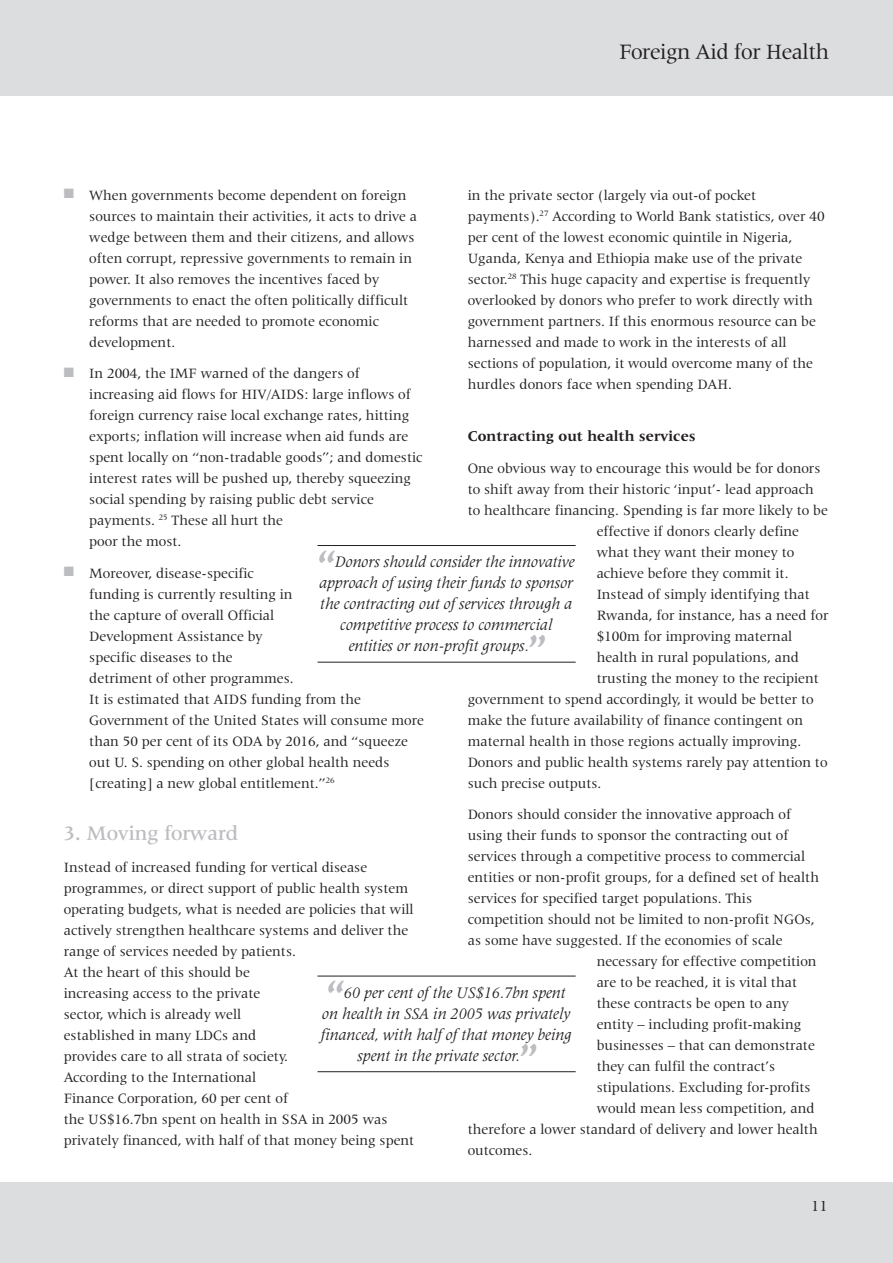
<style>
.page{position:relative;width:893px;height:1263px;background:#fff}
.page>*{position:absolute;margin:0;border:0;box-sizing:border-box;transform-origin:0 0}
.jh_pull_quote{font:600 48px "Adobe Jenson Pro";color:#bcbdc0}
.t1{font:22.5px "Latin 725 BT";letter-spacing:-.02em;color:#231f20}
.jh_b-head{font:500 21px "Latin 725 BT";color:#bcbdc0}
.jh_pull_quote-2{font:italic 16.5px "Latin 725 BT";color:#231f20}
.t2{font:15.75px "Latin 725 BT";color:#231f20}
.jh_c-head{font:700 15px "Latin 725 BT";color:#231f20}
.jh_body{font:14.7px/21px "Latin 725 BT";color:#231f20}
.jh_bullet{font:14.7px/21px "Latin 725 BT";color:#231f20}
.s1{color:#bcbdc0}
</style>
<div class="page">
<div style="left:0;top:1182px;width:893px;height:81px;background:#dcdddf"></div>
<div style="left:0;top:0;width:893px;height:96px;background:#dcdddf"></div>
<hr style="left:317px;top:976px;width:259px;height:1px;background:#231f20">
<hr style="left:317px;top:1071px;width:259px;height:1px;background:#231f20">
<hr style="left:317px;top:545px;width:259px;height:1px;background:#231f20">
<hr style="left:317px;top:662px;width:259px;height:1px;background:#231f20">
<h2 class="t1" style="left:619px;top:39px;width:212px">Foreign Aid for Health</h2>
<p class="jh_bullet" style="left:89px;top:184px;width:329px;text-indent:-26px"><span class="s1">■</span> When governments become dependent on foreign sources to maintain their activities, it acts to drive a wedge between them and their citizens, and allows often corrupt, repressive governments to remain in power. It also removes the incentives faced by governments to enact the often politically difficult reforms that are needed to promote economic development.</p>
<p class="jh_bullet" style="left:89px;top:363px;width:335px;text-indent:-26px"><span class="s1">■</span> In 2004, the IMF warned of the dangers of increasing aid flows for HIV/AIDS: large inflows of foreign currency raise local exchange rates, hitting exports; inflation will increase when aid funds are spent locally on “non-tradable goods”; and domestic interest rates will be pushed up, thereby squeezing social spending by raising public debt service payments. <sup>25</sup> These all hurt the<br>poor the most.</p>
<p class="jh_bullet" style="left:89px;top:562px;width:336px;text-indent:-26px"><span class="s1">■</span> Moreover, disease-specific<br>funding is currently resulting in<br>the capture of overall Official<br>Development Assistance by<br>specific diseases to the<br>detriment of other programmes.<br>It is estimated that AIDS funding from the Government of the United States will consume more than 50 per cent of its ODA by 2016, and “squeeze out U. S. spending on other global health needs [creating] a new global entitlement.”<sup>26</sup></p>
<p class="jh_b-head" style="left:64px;top:821px;width:176px">3. Moving forward</p>
<p class="jh_body" style="left:64px;top:856px;width:352px">Instead of increased funding for vertical disease programmes, or direct support of public health system operating budgets, what is needed are policies that will actively strengthen healthcare systems and deliver the range of services needed by patients.<br>At the heart of this should be<br>increasing access to the private<br>sector, which is already well<br>established in many LDCs and<br>provides care to all strata of society.<br>According to the International<br>Finance Corporation, 60 per cent of<br>the US$16.7bn spent on health in SSA in 2005 was privately financed, with half of that money being spent</p>
<p class="jh_body" style="left:468px;top:184px;width:358px">in the private sector (largely via out-of pocket payments).<sup>27</sup> According to World Bank statistics, over 40 per cent of the lowest economic quintile in Nigeria, Uganda, Kenya and Ethiopia make use of the private sector.<sup>28</sup> This huge capacity and expertise is frequently overlooked by donors who prefer to work directly with government partners. If this enormous resource can be harnessed and made to work in the interests of all sections of population, it would overcome many of the hurdles donors face when spending DAH.</p>
<p class="jh_c-head" style="left:468px;top:428px;width:230px">Contracting out health services</p>
<p class="jh_body" style="left:468px;top:457px;width:354px">One obvious way to encourage this would be for donors</p>
<p class="jh_body" style="left:468px;top:478px;width:348px">to shift away from their historic ‘input’- lead approach</p>
<p class="jh_body" style="left:468px;top:499px;width:362px">to healthcare financing. Spending is far more likely to be</p>
<p class="jh_body" style="left:597px;top:520px;width:204px">effective if donors clearly define</p>
<p class="jh_body" style="left:597px;top:541px;width:199px">what they want their money to</p>
<p class="jh_body" style="left:597px;top:562px;width:193px">achieve before they commit it.</p>
<p class="jh_body" style="left:597px;top:583px;width:215px">Instead of simply identifying that</p>
<p class="jh_body" style="left:597px;top:604px;width:233px">Rwanda, for instance, has a need for</p>
<p class="jh_body" style="left:597px;top:625px;width:197px">$100m for improving maternal</p>
<p class="jh_body" style="left:597px;top:646px;width:204px">health in rural populations, and</p>
<p class="jh_body" style="left:597px;top:667px;width:224px">trusting the money to the recipient</p>
<p class="jh_body" style="left:468px;top:688px;width:347px">government to spend accordingly, it would be better to</p>
<p class="jh_body" style="left:468px;top:709px;width:337px">make the future availability of finance contingent on</p>
<p class="jh_body" style="left:468px;top:730px;width:335px">maternal health in those regions actually improving.</p>
<p class="jh_body" style="left:468px;top:751px;width:361px">Donors and public health systems rarely pay attention to</p>
<p class="jh_body" style="left:468px;top:772px;width:135px">such precise outputs.</p>
<p class="jh_body" style="left:468px;top:804px;width:325px">Donors should consider the innovative approach of</p>
<p class="jh_body" style="left:468px;top:825px;width:322px">using their funds to sponsor the contracting out of</p>
<p class="jh_body" style="left:468px;top:846px;width:339px">services through a competitive process to commercial</p>
<p class="jh_body" style="left:468px;top:867px;width:353px">entities or non-profit groups, for a defined set of health</p>
<p class="jh_body" style="left:468px;top:888px;width:286px">services for specified target populations. This</p>
<p class="jh_body" style="left:468px;top:909px;width:348px">competition should not be limited to non-profit NGOs,</p>
<p class="jh_body" style="left:468px;top:930px;width:316px">as some have suggested. If the economies of scale</p>
<p class="jh_body" style="left:597px;top:951px;width:221px">necessary for effective competition</p>
<p class="jh_body" style="left:597px;top:972px;width:202px">are to be reached, it is vital that</p>
<p class="jh_body" style="left:597px;top:993px;width:194px">these contracts be open to any</p>
<p class="jh_body" style="left:597px;top:1014px;width:206px">entity – including profit-making</p>
<p class="jh_body" style="left:597px;top:1035px;width:220px">businesses – that can demonstrate</p>
<p class="jh_body" style="left:597px;top:1056px;width:180px">they can fulfil the contract’s</p>
<p class="jh_body" style="left:597px;top:1077px;width:216px">stipulations. Excluding for-profits</p>
<p class="jh_body" style="left:597px;top:1098px;width:219px">would mean less competition, and</p>
<p class="jh_body" style="left:468px;top:1119px;width:351px">therefore a lower standard of delivery and lower health</p>
<p class="jh_body" style="left:468px;top:1140px;width:66px">outcomes.</p>
<p class="jh_pull_quote" style="left:318px;top:541px;width:19px">“</p>
<p class="jh_pull_quote-2" style="left:335px;top:552px;width:241px">Donors should consider the innovative</p>
<p class="jh_pull_quote-2" style="left:320px;top:573px;width:255px">approach of using their funds to sponsor</p>
<p class="jh_pull_quote-2" style="left:321px;top:594px;width:254px">the contracting out of services through a</p>
<p class="jh_pull_quote-2" style="left:340px;top:615px;width:214px">competitive process to commercial</p>
<p class="jh_pull_quote-2" style="left:349px;top:636px;width:182px">entities or non-profit groups.</p>
<p class="jh_pull_quote" style="left:529px;top:625px;width:19px">”</p>
<p class="jh_pull_quote" style="left:327px;top:972px;width:19px">“</p>
<p class="jh_pull_quote-2" style="left:344px;top:983px;width:223px">60 per cent of the US$16.7bn spent</p>
<p class="jh_pull_quote-2" style="left:323px;top:1004px;width:249px">on health in SSA in 2005 was privately</p>
<p class="jh_pull_quote-2" style="left:321px;top:1025px;width:252px">financed, with half of that money being</p>
<p class="jh_pull_quote-2" style="left:358px;top:1046px;width:164px">spent in the private sector.</p>
<p class="jh_pull_quote" style="left:520px;top:1035px;width:19px">”</p>
<p class="t2" style="left:811px;top:1197px;width:18px">11</p>
</div>
